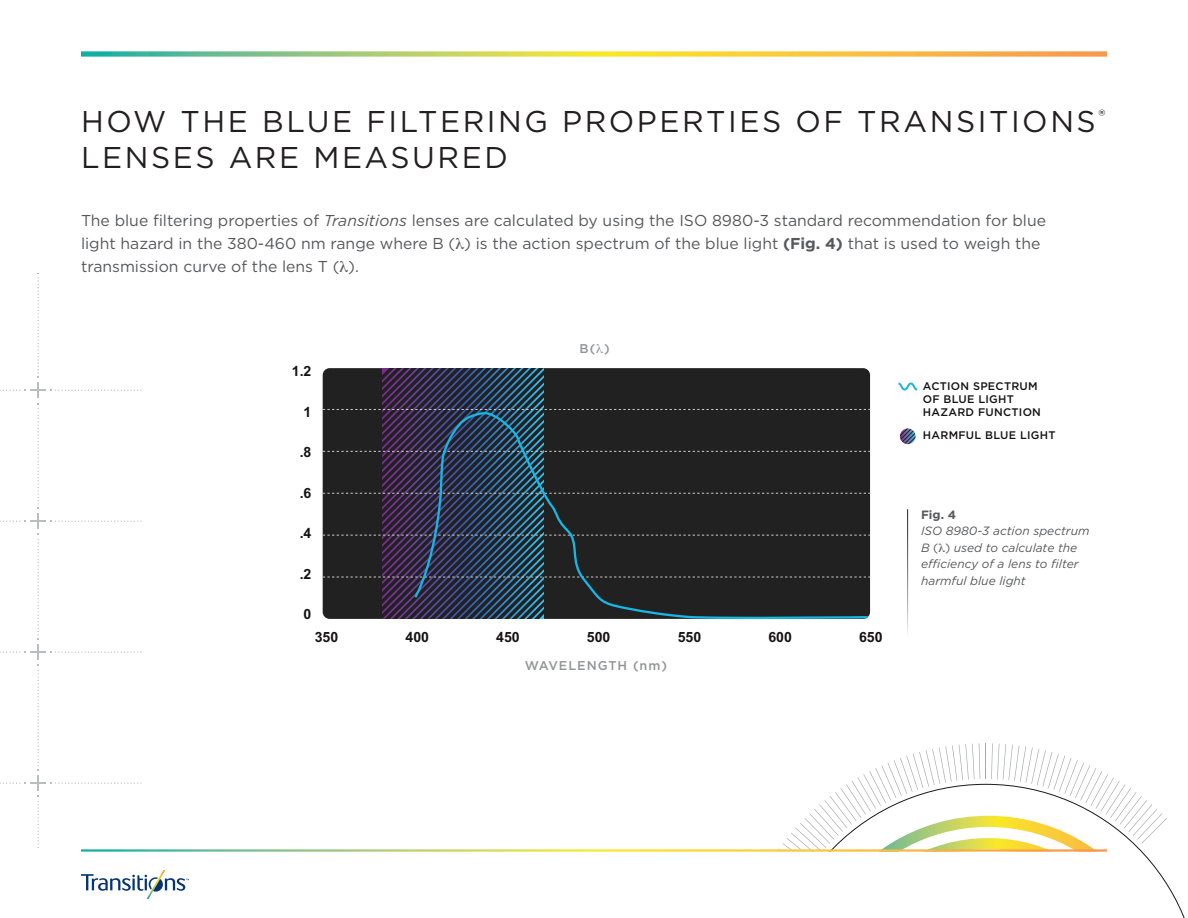
<style>
.page{position:relative;width:1188px;height:918px;background:#fff}
.page>*{position:absolute;margin:0;border:0;box-sizing:border-box;transform-origin:0 0}
.t1{font:30px/36px "Gotham";letter-spacing:.085em;color:#231f20}
.t2{font:15.75px/23.2px "Gotham";color:#57585a}
.t3{font:700 14.1px "Arial";color:#151314}
.t4{font:500 12.75px/15.3px "Gotham";letter-spacing:.025em;color:#151314}
.t5{font:500 12.75px "Gotham";letter-spacing:.075em;color:#929497}
.t6{font:italic 12px/16.5px "Gotham";color:#57585a}
.t7{font:700 12px "Gotham";color:#57585a}
.t8{font:500 10.95px/13.2px "Gotham";letter-spacing:.025em;color:#151314}
.s1{font-style:italic}
.s2{font-weight:700}
.s3{font-style:normal}
</style>
<div class="page">
<svg style="left:323px;top:368px;width:547px;height:251px;background:#27262f"></svg>
<svg style="left:413px;top:406px;width:457px;height:214px;background:#262e35"></svg>
<svg style="left:0;top:277px;width:141px;height:571px"></svg>
<svg style="left:81px;top:51px;width:1026px;height:6px;background:#cdcb6e"></svg>
<svg style="left:778px;top:743px;width:389px;height:143px"></svg>
<svg style="left:898px;top:382px;width:20px;height:9px"></svg>
<svg style="left:900px;top:428px;width:16px;height:16px"></svg>
<svg style="left:81px;top:870px;width:108px;height:29px"></svg>
<hr style="left:81px;top:849px;width:1026px;height:3px;background:#fff">
<p class="t1" style="left:81px;top:103px;width:1026px">HOW THE BLUE FILTERING PROPERTIES OF TRANSITIONS<sup>®<br></sup>LENSES ARE MEASURED</p>
<p class="t2" style="left:81px;top:208px;width:967px">The blue filtering properties of <span class="s1">Transitions</span> lenses are calculated by using the ISO 8980-3 standard recommendation for blue light hazard in the 380-460 nm range where B ( ) is the action spectrum of the blue light <span class="s2">(Fig. 4)</span> that is used to weigh the transmission curve of the lens T ( ).</p>
<p class="t3" style="left:292px;top:362px;width:21px">1.2</p>
<p class="t3" style="left:304px;top:403px;width:9px">1</p>
<p class="t3" style="left:300px;top:443px;width:13px">.8</p>
<p class="t3" style="left:300px;top:484px;width:13px">.6</p>
<p class="t3" style="left:300px;top:524px;width:13px">.4</p>
<p class="t3" style="left:300px;top:565px;width:13px">.2</p>
<p class="t3" style="left:304px;top:605px;width:9px">0</p>
<p class="t5" style="left:580px;top:340px;width:32px">B( )</p>
<p class="t3" style="left:315px;top:628px;width:25px">350</p>
<p class="t3" style="left:406px;top:628px;width:25px">400</p>
<p class="t3" style="left:496px;top:628px;width:25px">450</p>
<p class="t3" style="left:587px;top:628px;width:25px">500</p>
<p class="t3" style="left:678px;top:628px;width:25px">550</p>
<p class="t3" style="left:768px;top:628px;width:25px">600</p>
<p class="t3" style="left:859px;top:628px;width:25px">650</p>
<p class="t5" style="left:525px;top:657px;width:144px">WAVELENGTH (nm)</p>
<p class="t8" style="left:923px;top:379px;width:120px">ACTION SPECTRUM<br>OF BLUE LIGHT<br>HAZARD FUNCTION</p>
<p class="t8" style="left:923px;top:429px;width:134px">HARMFUL BLUE LIGHT</p>
<p class="t4" style="left:925px;top:381px;width:138px">ACTION SPECTRUM<br>OF BLUE LIGHT<br>HAZARD FUNCTION</p>
<p class="t7" style="left:921px;top:507px;width:36px">Fig. 4</p>
<p class="t6" style="left:921px;top:523px;width:170px">ISO 8980-3 action spectrum<br>B <span class="s3">(</span>●<span class="s3">)</span> used to calculate the efficiency of a lens to filter harmful blue light</p>
</div>
